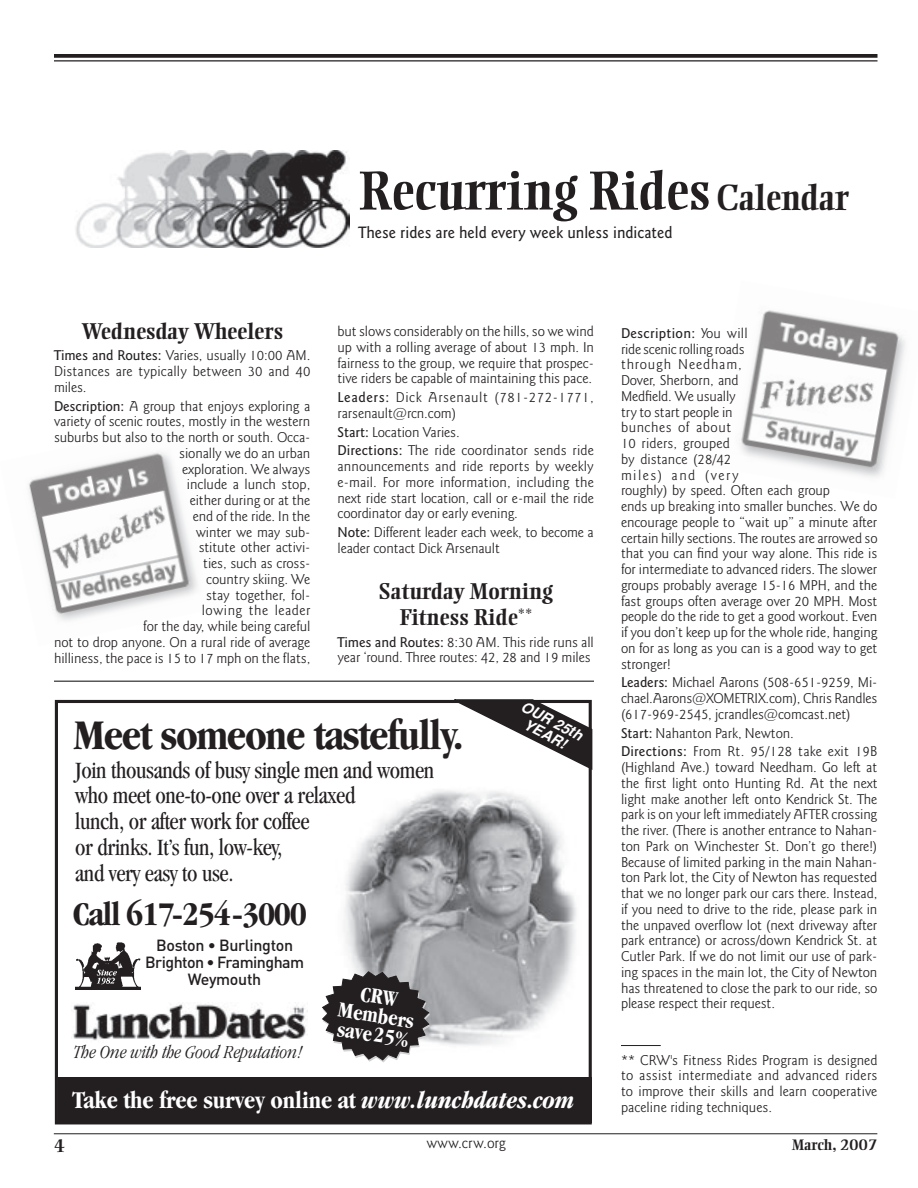
<style>
.page{position:relative;width:918px;height:1188px;background:#fff}
.page>*{position:absolute;margin:0;border:0;box-sizing:border-box;transform-origin:0 0}
.t1{font:700 54px "Ellington";color:#231f20;scale:.95 1}
.t2{font:700 condensed 43.65px "Garamond";letter-spacing:-.03em;color:#231f20}
.t3{font:700 condensed 34.35px "Garamond";letter-spacing:-.035em;color:#231f20}
.t4{font:700 condensed 24.9px "Garamond";letter-spacing:-.005em;color:#fff}
.t5{font:condensed 24.15px/25.8px "Garamond";letter-spacing:-.015em;color:#231f20}
.t6{font:700 22.5px/25.5px "Ellington";letter-spacing:-.005em;color:#231f20;text-align:center}
.t7{font:700 condensed 22.35px/19px "Garamond";color:#fff;text-align:center;scale:.95 1}
.t8{font:italic 300 condensed 18.9px "Garamond";letter-spacing:-.005em;color:#231f20;scale:1.05 1}
.t9{font:700 18px "Ellington";color:#231f20}
.t10{font:500 16.5px "Goudy Sans IT Cby BT";color:#231f20;scale:.95 1}
.t11{font:500 16.05px/16.8px "DIN";letter-spacing:-.03em;color:#231f20;text-align:center}
.t12{font:300 15px "Goudy Sans IT Cby BT";color:#231f20}
.t13{font:700 15px "Ellington";color:#231f20}
.t14{font:italic 700 14.7px/14.9px "Helvetica";color:#fff;text-align:center}
.t15{font:300 14.25px/15.8px "Goudy Sans IT Cby BT";letter-spacing:-.01em;color:#231f20;text-align:justify}
.t16{font:300 14.25px/18.8px "Goudy Sans IT Cby BT";letter-spacing:.01em;color:#231f20}
.t17{font:300 14.25px/15.8px "Goudy Sans IT Cby BT";letter-spacing:.035em;color:#231f20}
.s1{font-size:36px}
.s2{font-weight:500}
.s3{font-style:italic}
</style>
<div class="page">
<hr style="left:54px;top:1133px;width:823px;height:1px;background:#231f20">
<svg style="left:54px;top:54px;width:824px;height:4px;fill:#231f20"></svg>
<hr style="left:54px;top:60px;width:824px;height:1px;background:#231f20">
<img style="left:740px;top:310px;width:165px;height:168px">
<img style="left:28px;top:452px;width:170px;height:169px">
<img style="left:75px;top:151px;width:274px;height:97px">
<hr style="left:621px;top:1045px;width:40px;height:1px;background:#231f20">
<hr style="left:54px;top:681px;width:540px;height:1px;background:#231f20">
<img style="left:344px;top:790px;width:233px;height:256px">
<div style="left:55px;top:700px;width:537px;height:424px;border:3px solid #231f20"></div>
<div style="left:58px;top:1077px;width:534px;height:46px;background:#231f20"></div>
<img style="left:75px;top:942px;width:65px;height:48px">
<svg style="left:447px;top:699px;width:146px;height:72px"></svg>
<svg style="left:322px;top:971px;width:109px;height:92px"></svg>
<img style="left:73px;top:1004px;width:233px;height:37px">
<h1 class="t1" style="left:359px;top:160px;width:517px">Recurring Rides <span class="s1">Calendar</span></h1>
<p class="t10" style="left:359px;top:222px;width:332px">These rides are held every week unless indicated</p>
<h3 class="t6" style="left:81px;top:318px;width:204px">Wednesday Wheelers</h3>
<p class="t15" style="left:54px;top:348px;width:258px"><span class="s2">Times and Routes:</span> Varies, usually 10:00 AM.<br>Distances are typically between 30 and 40 miles.</p>
<p class="t15" style="left:54px;top:398px;width:258px;text-align:right"><span class="s2">Description:</span> A group that enjoys exploring a variety of scenic routes, mostly in the western suburbs but also to the north or south. Occa&shy;sionally we do an urban<br>exploration. We always<br>include a lunch stop,<br>either during or at the<br>end of the ride. In the<br>winter we may sub-<br>stitute other activi-<br>ties, such as cross-<br>country skiing. We<br>stay together, fol-<br>lowing the leader<br>for the day, while being careful<br>not to drop anyone. On a rural ride of average hilliness, the pace is 15 to 17 mph on the flats,</p>
<p class="t15" style="left:338px;top:324px;width:258px">but slows considerably on the hills, so we wind up with a rolling average of about 13 mph. In fairness to the group, we require that prospec&shy;tive riders be capable of maintaining this pace.</p>
<p class="t17" style="left:338px;top:390px;width:258px"><span class="s2">Leaders:</span> Dick Arsenault (781-272-1771, rarsenault@rcn.com)</p>
<p class="t16" style="left:338px;top:423px;width:258px"><span class="s2">Start:</span> Location Varies.<br><span class="s2">Directions:</span> The ride coordinator sends ride</p>
<p class="t15" style="left:338px;top:459px;width:258px">announcements and ride reports by weekly e-mail. For more information, including the next ride start location, call or e-mail the ride coordinator day or early evening.</p>
<p class="t15" style="left:338px;top:525px;width:258px"><span class="s2">Note:</span> Different leader each week, to become a leader contact Dick Arsenault</p>
<h3 class="t6" style="left:379px;top:579px;width:176px">Saturday Morning<br>Fitness Ride**</h3>
<p class="t15" style="left:338px;top:634px;width:258px"><span class="s2">Times and Routes:</span> 8:30 AM. This ride runs all year ‘round. Three routes: 42, 28 and 19 miles</p>
<h2 class="t2" style="left:74px;top:710px;width:392px">Meet someone tastefully.</h2>
<h3 class="t5" style="left:75px;top:757px;width:361px">Join thousands of busy single men and women who meet one-to-one over a relaxed<br>lunch, or after work for coffee<br>or drinks. It’s fun, low-key,<br>and very easy to use.</h3>
<h3 class="t3" style="left:73px;top:894px;width:236px">Call 617-254-3000</h3>
<p class="t11" style="left:145px;top:937px;width:160px">Boston • Burlington<br>Brighton • Framingham<br>Weymouth</p>
<h3 class="t8" style="left:74px;top:1042px;width:220px">The One with the Good Reputation!</h3>
<h3 class="t7" style="left:343px;top:981px;width:82px;rotate:9deg">CRW<br>Members save25%</h3>
<p class="t14" style="left:526px;top:698px;width:69px;rotate:28deg">OUR 25th<br>YEAR!</p>
<h3 class="t4" style="left:73px;top:1086px;width:503px">Take the free survey online at <span class="s3">www.lunchdates.com</span></h3>
<p class="t15" style="left:621px;top:325px;width:258px;text-align:left"><span class="s2">Description:</span> You will<br>ride scenic rolling roads<br>through Needham,<br>Dover, Sherborn, and<br>Medfield. We usually<br>try to start people in<br>bunches of about<br>10 riders, grouped<br>by distance (28/42<br>miles) and (very<br>roughly) by speed. Often each group<br>ends up breaking into smaller bunches. We do encourage people to “wait up” a minute after certain hilly sections. The routes are arrowed so that you can find your way alone. This ride is for intermediate to advanced riders. The slower groups probably average 15-16 MPH, and the fast groups often average over 20 MPH. Most people do the ride to get a good workout. Even if you don’t keep up for the whole ride, hanging on for as long as you can is a good way to get stronger!</p>
<p class="t15" style="left:621px;top:675px;width:258px"><span class="s2">Leaders:</span> Michael Aarons (508-651-9259, Mi&shy;chael.Aarons@XOMETRIX.com), Chris Randles (617-969-2545, jcrandles@comcast.net)</p>
<p class="t15" style="left:621px;top:724px;width:258px;line-height:18.8px"><span class="s2">Start:</span> Nahanton Park, Newton.<br><span class="s2">Directions:</span> From Rt. 95/128 take exit 19B</p>
<p class="t15" style="left:621px;top:760px;width:258px">(Highland Ave.) toward Needham. Go left at the first light onto Hunting Rd. At the next light make another left onto Kendrick St. The park is on your left immediately AFTER crossing the river. (There is another entrance to Nahan&shy;ton Park on Winchester St. Don’t go there!)<br>Because of limited parking in the main Nahan&shy;ton Park lot, the City of Newton has requested that we no longer park our cars there. Instead, if you need to drive to the ride, please park in the unpaved overflow lot (next driveway after park entrance) or across/down Kendrick St. at Cutler Park. If we do not limit our use of park&shy;ing spaces in the main lot, the City of Newton has threatened to close the park to our ride, so please respect their request.</p>
<p class="t15" style="left:621px;top:1052px;width:258px">** CRW's Fitness Rides Program is designed to assist intermediate and advanced riders to improve their skills and learn cooperative paceline riding techniques.</p>
<p class="t9" style="left:54px;top:1136px;width:13px">4</p>
<p class="t12" style="left:427px;top:1134px;width:81px">www.crw.org</p>
<p class="t13" style="left:792px;top:1136px;width:87px">March, 2007</p>
</div>
